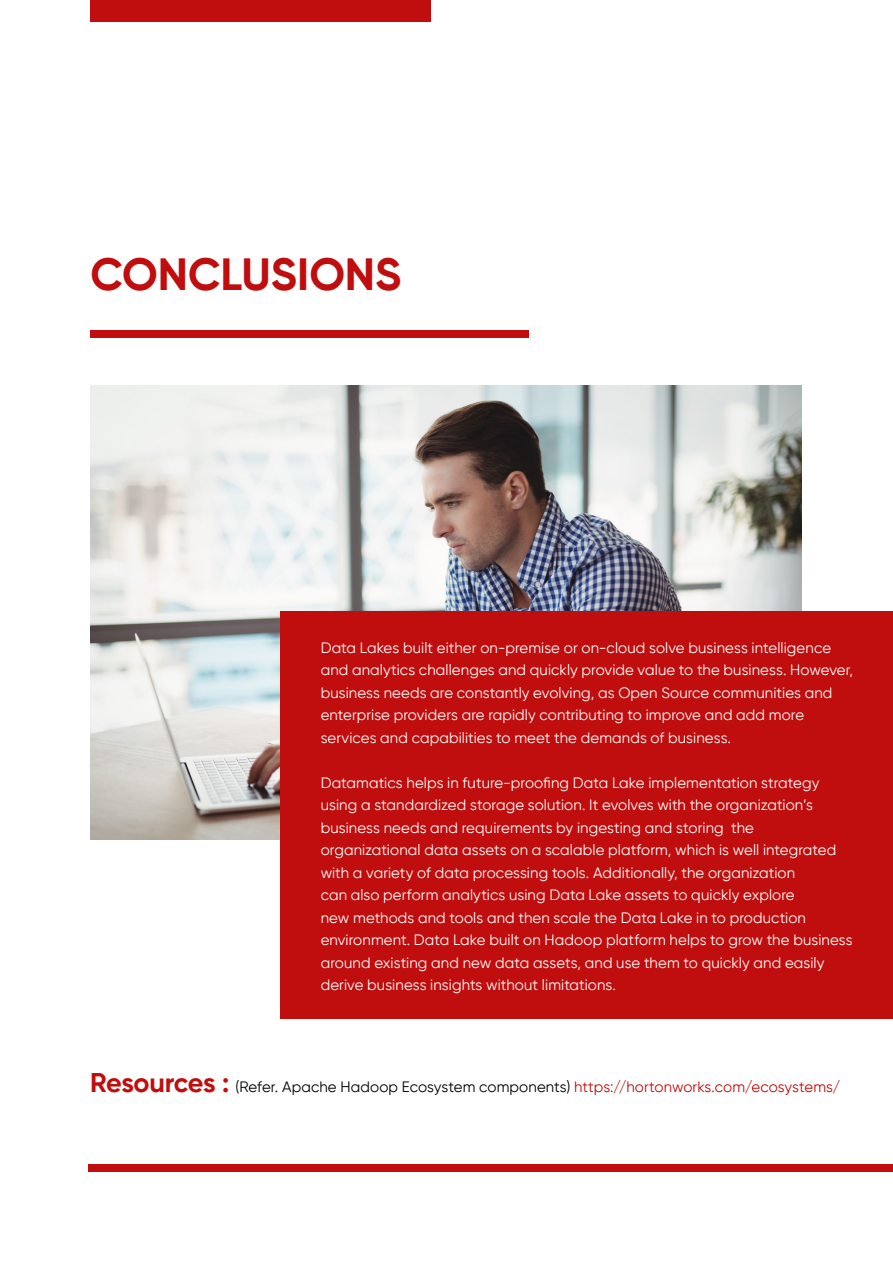
<style>
.page{position:relative;width:893px;height:1263px;background:#fff}
.page>*{position:absolute;margin:0;border:0;box-sizing:border-box;transform-origin:0 0}
.t1{font:700 45px "Gilroy";color:#c00d0d}
.t2{font:15px/22.5px "Gilroy";letter-spacing:.005em;color:#fff}
.t3{font:15px "Gilroy";letter-spacing:.01em;color:#000}
.s1{font-weight:700;font-size:27px;color:#c00d0d}
.s2{color:#c00d0d}
</style>
<div class="page">
<div style="left:88px;top:1164px;width:805px;height:7px;background:#c00d0d"></div>
<div style="left:90px;top:0;width:341px;height:21px;background:#c00d0d"></div>
<img style="left:90px;top:385px;width:711px;height:455px">
<div style="left:281px;top:611px;width:612px;height:407px;background:#c00d0d"></div>
<div style="left:90px;top:330px;width:439px;height:7px;background:#c00d0d"></div>
<h1 class="t1" style="left:91px;top:246px;width:312px">CONCLUSIONS</h1>
<p class="t2" style="left:321px;top:636px;width:534px">Data Lakes built either on-premise or on-cloud solve business intelligence and analytics challenges and quickly provide value to the business. However, business needs are constantly evolving, as Open Source communities and enterprise providers are rapidly contributing to improve and add more services and capabilities to meet the demands of business.</p>
<p class="t2" style="left:321px;top:771px;width:533px">Datamatics helps in future-proofing Data Lake implementation strategy using a standardized storage solution. It evolves with the organization’s business needs and requirements by ingesting and storing the organizational data assets on a scalable platform, which is well integrated with a variety of data processing tools. Additionally, the organization<br>can also perform analytics using Data Lake assets to quickly explore<br>new methods and tools and then scale the Data Lake in to production environment. Data Lake built on Hadoop platform helps to grow the business around existing and new data assets, and use them to quickly and easily derive business insights without limitations.</p>
<p class="t3" style="left:90px;top:1077px;width:752px"><span class="s1">Resources :</span> (Refer. Apache Hadoop Ecosystem components) <span class="s2">https://hortonworks.com/ecosystems/</span></p>
</div>
